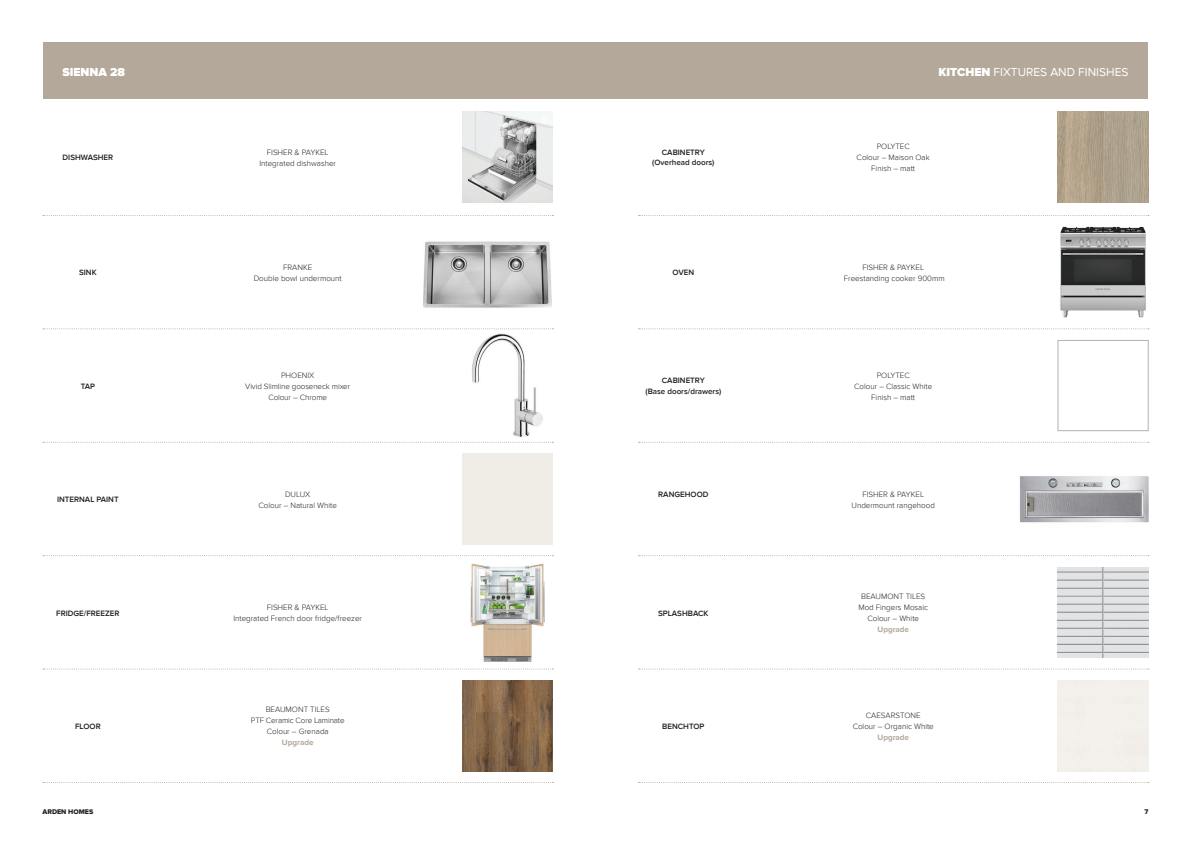
<style>
.page{position:relative;width:1191px;height:842px;background:#fff}
.page>*{position:absolute;margin:0;border:0;box-sizing:border-box;transform-origin:0 0}
.t1{font:12px "Proxima Nova";color:#fff}
.t2{font:900 12px "Proxima Nova";color:#fff}
.t3{font:300 8px/11px "Proxima Nova";color:#231f20;text-align:center}
.t4{font:600 8px/11px "Proxima Nova";color:#231f20;text-align:center}
.t5{font:700 8px "Proxima Nova";color:#b3a899}
.t6{font:7px "Proxima Nova Extrabld";color:#231f20}
.s1{font-weight:900}
</style>
<div class="page">
<svg style="left:43px;top:215px;width:510px;height:1px"></svg>
<svg style="left:43px;top:328px;width:510px;height:1px"></svg>
<svg style="left:43px;top:442px;width:510px;height:1px"></svg>
<svg style="left:43px;top:555px;width:510px;height:1px"></svg>
<div style="left:43px;top:43px;width:552px;height:56px;background:#b3a899"></div>
<svg style="left:43px;top:668px;width:510px;height:1px"></svg>
<svg style="left:43px;top:782px;width:510px;height:1px"></svg>
<img style="left:472px;top:333px;width:71px;height:104px">
<div style="left:595px;top:43px;width:553px;height:56px;background:#b3a899"></div>
<svg style="left:638px;top:215px;width:511px;height:1px"></svg>
<svg style="left:638px;top:328px;width:511px;height:1px"></svg>
<svg style="left:638px;top:442px;width:511px;height:1px"></svg>
<svg style="left:638px;top:555px;width:511px;height:1px"></svg>
<svg style="left:638px;top:668px;width:511px;height:1px"></svg>
<svg style="left:638px;top:782px;width:511px;height:1px"></svg>
<img style="left:462px;top:112px;width:91px;height:90px">
<img style="left:470px;top:563px;width:74px;height:99px">
<img style="left:424px;top:241px;width:127px;height:67px">
<img style="left:1060px;top:227px;width:85px;height:91px">
<img style="left:1057px;top:567px;width:91px;height:91px">
<img style="left:462px;top:680px;width:91px;height:91px">
<img style="left:1057px;top:112px;width:91px;height:90px">
<img style="left:1020px;top:476px;width:128px;height:47px">
<div style="left:1057px;top:340px;width:91px;height:91px;border:1px solid #b2b3b7"></div>
<h1 class="t2" style="left:62px;top:65px;width:64px">SIENNA 28</h1>
<h1 class="t1" style="left:938px;top:65px;width:192px"><span class="s1">KITCHEN</span> FIXTURES AND FINISHES</h1>
<p class="t4" style="left:63px;top:152px;width:52px">DISHWASHER</p>
<p class="t3" style="left:259px;top:147px;width:78px">FISHER &amp; PAYKEL<br>Integrated dishwasher</p>
<p class="t4" style="left:652px;top:148px;width:64px;line-height:10px">CABINETRY (Overhead doors)</p>
<p class="t3" style="left:856px;top:141px;width:75px">POLYTEC<br>Colour – Maison Oak<br>Finish – matt</p>
<p class="t4" style="left:79px;top:267px;width:19px">SINK</p>
<p class="t3" style="left:254px;top:262px;width:89px">FRANKE<br>Double bowl undermount</p>
<p class="t4" style="left:672px;top:267px;width:23px">OVEN</p>
<p class="t3" style="left:844px;top:262px;width:102px">FISHER &amp; PAYKEL<br>Freestanding cooker 900mm</p>
<p class="t4" style="left:81px;top:381px;width:16px">TAP</p>
<p class="t3" style="left:245px;top:370px;width:106px">PHOENIX<br>Vivid Slimline gooseneck mixer<br>Colour – Chrome</p>
<p class="t4" style="left:645px;top:375px;width:77px">CABINETRY<br>(Base doors/drawers)</p>
<p class="t3" style="left:854px;top:370px;width:80px">POLYTEC<br>Colour – Classic White<br>Finish – matt</p>
<p class="t4" style="left:57px;top:494px;width:63px">INTERNAL PAINT</p>
<p class="t3" style="left:258px;top:488px;width:80px">DULUX<br>Colour – Natural White</p>
<p class="t4" style="left:658px;top:489px;width:52px">RANGEHOOD</p>
<p class="t3" style="left:851px;top:488px;width:85px">FISHER &amp; PAYKEL<br>Undermount rangehood</p>
<p class="t4" style="left:56px;top:607px;width:65px">FRIDGE/FREEZER</p>
<p class="t3" style="left:233px;top:602px;width:130px">FISHER &amp; PAYKEL<br>Integrated French door fridge/freezer</p>
<p class="t4" style="left:658px;top:607px;width:52px">SPLASHBACK</p>
<p class="t3" style="left:858px;top:591px;width:71px">BEAUMONT TILES<br>Mod Fingers Mosaic<br>Colour – White</p>
<p class="t5" style="left:877px;top:625px;width:33px">Upgrade</p>
<p class="t4" style="left:75px;top:721px;width:27px">FLOOR</p>
<p class="t3" style="left:251px;top:704px;width:95px">BEAUMONT TILES<br>PTF Ceramic Core Laminate<br>Colour – Grenada</p>
<p class="t5" style="left:282px;top:738px;width:33px">Upgrade</p>
<p class="t4" style="left:662px;top:721px;width:44px">BENCHTOP</p>
<p class="t3" style="left:852px;top:710px;width:83px">CAESARSTONE<br>Colour – Organic White</p>
<p class="t5" style="left:877px;top:733px;width:33px">Upgrade</p>
<p class="t6" style="left:43px;top:807px;width:52px">ARDEN HOMES</p>
<p class="t6" style="left:1144px;top:807px;width:5px">7</p>
</div>
